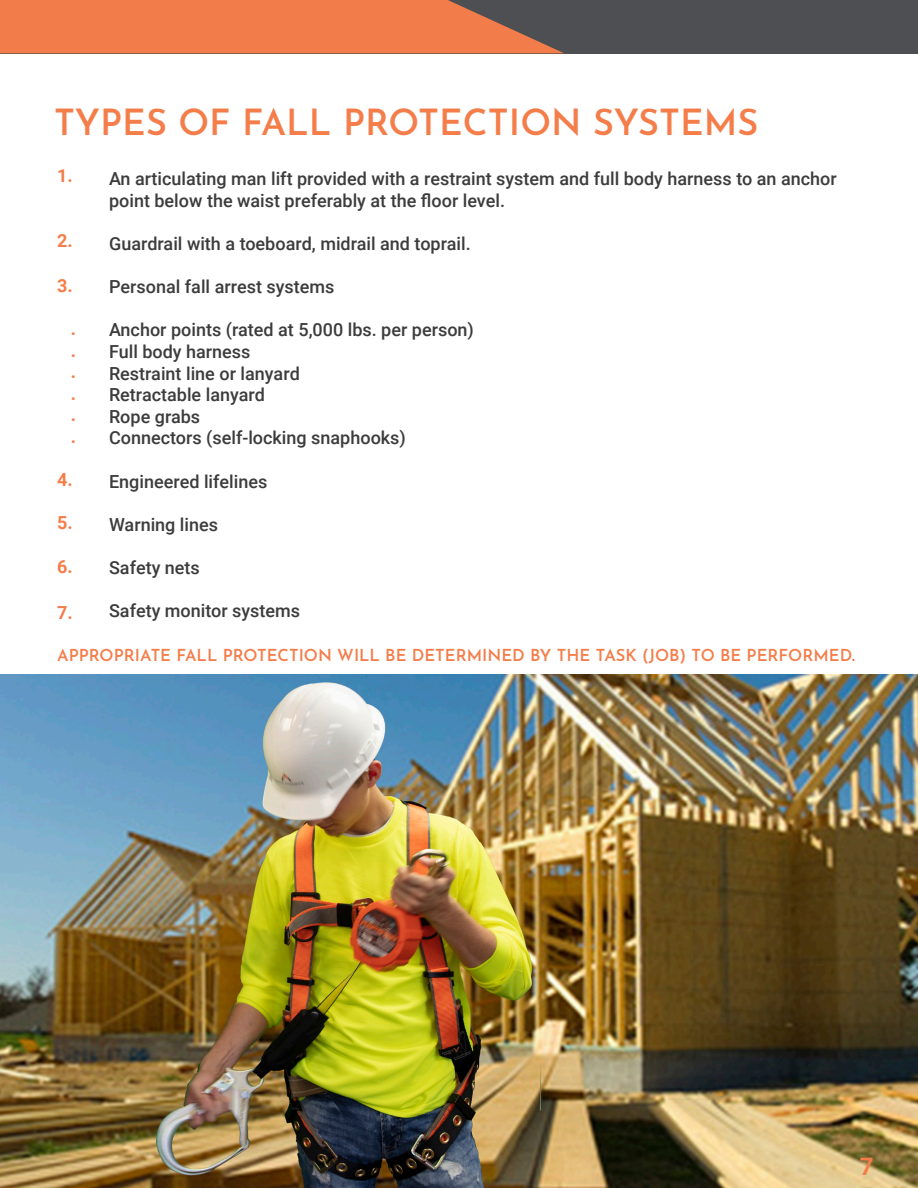
<style>
.page{position:relative;width:918px;height:1188px;background:#fff}
.page>*{position:absolute;margin:0;border:0;box-sizing:border-box;transform-origin:0 0}
.t1{font:600 36px "Josefin Sans";color:#f47d4a}
.t2{font:700 24px "Roboto";color:#f47d4a}
.t3{font:500 18px/21.6px "Roboto";color:#3c3c3d}
.t4{font:700 18px "Roboto";color:#f47d4a}
.t5{font:600 16.5px "Josefin Sans";color:#f47d4a}
.s1{color:#f1592b}
</style>
<div class="page">
<div style="left:0;top:0;width:918px;height:54px;background:#4b4d50"></div>
<svg style="left:0;top:0;width:564px;height:53px;background:#e0774a"></svg>
<img style="left:0;top:675px;width:918px;height:513px">
<p class="t1" style="left:54px;top:92px;width:706px">TYPES OF FALL PROTECTION SYSTEMS</p>
<p class="t4" style="left:57px;top:163px;width:17px">1.</p>
<p class="t3" style="left:109px;top:167px;width:729px">An articulating man lift provided with a restraint system and full body harness to an anchor point below the waist preferably at the floor level.</p>
<p class="t3" style="left:109px;top:232px;width:363px">Guardrail with a toeboard, midrail and toprail.</p>
<p class="t3" style="left:109px;top:275px;width:227px">Personal fall arrest systems</p>
<p class="t3" style="left:109px;top:319px;width:366px">Anchor points (rated at 5,000 lbs. per person)</p>
<p class="t3" style="left:109px;top:340px;width:143px">Full body harness</p>
<p class="t3" style="left:109px;top:362px;width:192px">Restraint line or lanyard</p>
<p class="t3" style="left:109px;top:383px;width:158px">Retractable lanyard</p>
<p class="t3" style="left:109px;top:405px;width:93px">Rope grabs</p>
<p class="t3" style="left:109px;top:427px;width:298px">Connectors (self-locking snaphooks)</p>
<p class="t3" style="left:109px;top:470px;width:160px">Engineered lifelines</p>
<p class="t3" style="left:109px;top:513px;width:111px">Warning lines</p>
<p class="t3" style="left:109px;top:556px;width:92px">Safety nets</p>
<p class="t3" style="left:109px;top:599px;width:193px">Safety monitor systems</p>
<p class="t4" style="left:57px;top:228px;width:17px">2.</p>
<p class="t4" style="left:57px;top:273px;width:17px">3.</p>
<p class="t4" style="left:71px;top:316px;width:7px">.</p>
<p class="t4" style="left:71px;top:338px;width:7px">.</p>
<p class="t4" style="left:71px;top:359px;width:7px">.</p>
<p class="t4" style="left:71px;top:381px;width:7px">.</p>
<p class="t4" style="left:71px;top:402px;width:7px">.</p>
<p class="t4" style="left:71px;top:424px;width:7px">.</p>
<p class="t4" style="left:57px;top:467px;width:17px">4.</p>
<p class="t4" style="left:57px;top:510px;width:17px">5.</p>
<p class="t4" style="left:57px;top:554px;width:17px">6.</p>
<p class="t4" style="left:57px;top:600px;width:17px">7.</p>
<p class="t5" style="left:57px;top:642px;width:799px">APPROPRIATE FALL PROTECTION WILL BE DETERMINED BY THE TASK (JOB) TO BE PERFORMED<span class="s1">.</span></p>
<p class="t2" style="left:860px;top:1150px;width:15px">7</p>
</div>
